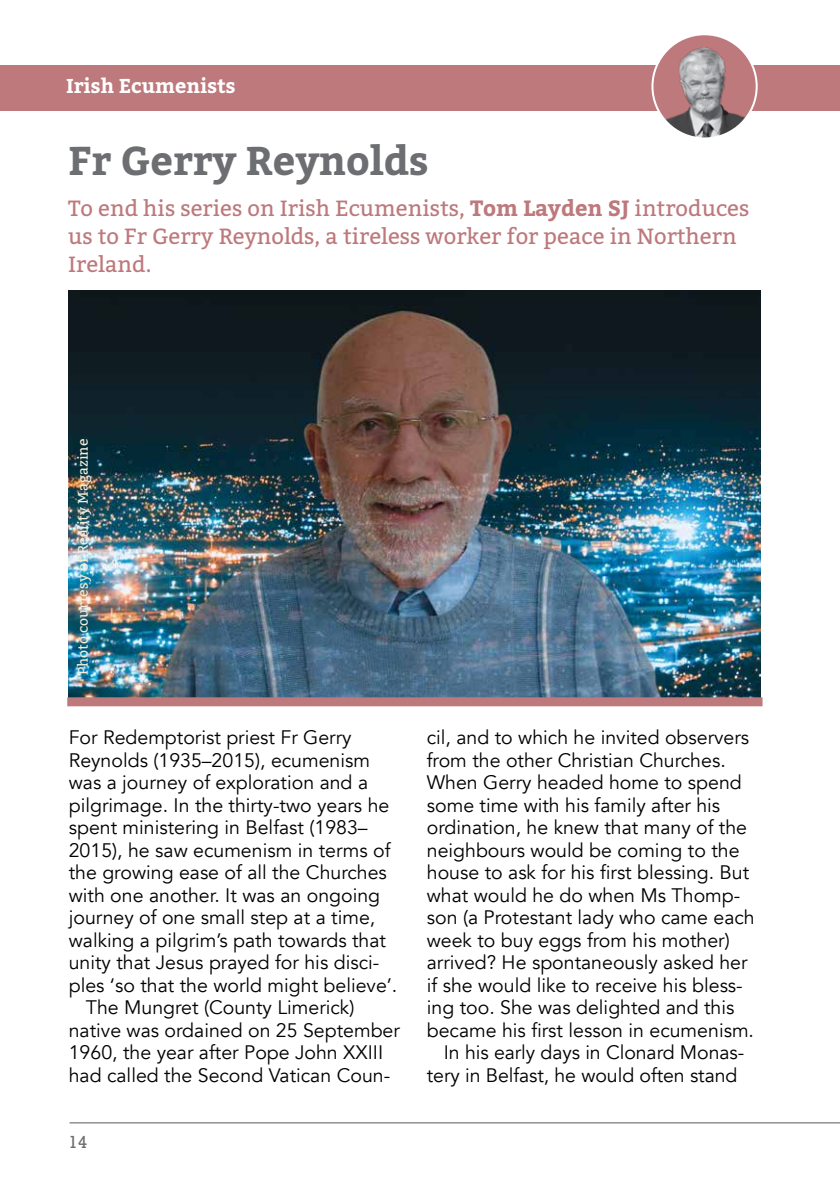
<style>
.page{position:relative;width:840px;height:1191px;background:#fff}
.page>*{position:absolute;margin:0;border:0;box-sizing:border-box;transform-origin:0 0}
.t1{font:700 40px "Bitter";color:#6d6e71}
.t2{font:22px/28px "Bitter";color:#bd797c}
.t3{font:700 20px "Bitter";color:#fff}
.t4{font:19.6px "Avenir";color:#000}
.t5{font:18px "Rockwell";color:#6d6e71}
.t6{font:14px "Bitter";color:#f1eeda}
.s1{font-weight:700}
</style>
<div class="page">
<div style="left:0;top:65px;width:839px;height:46px;background:#bd797c"></div>
<hr style="left:69px;top:1122px;width:770px;height:1px;background:#58595b">
<svg style="left:652px;top:34px;width:104px;height:104px"></svg>
<img style="left:654px;top:43px;width:102px;height:93px">
<div style="left:651px;top:33px;width:106px;height:106px;border:2px solid #fff;border-radius:50%"></div>
<img style="left:68px;top:291px;width:692px;height:406px">
<div style="left:67px;top:697px;width:695px;height:9px;background:#bd797c"></div>
<p class="t3" style="left:66px;top:73px;width:171px">Irish Ecumenists</p>
<h1 class="t1" style="left:68px;top:135px;width:362px">Fr Gerry Reynolds</h1>
<p class="t2" style="left:68px;top:195px;width:682px">To end his series on Irish Ecumenists, <span class="s1">Tom Layden SJ</span> introduces us to Fr Gerry Reynolds, a tireless worker for peace in Northern<br>Ireland.</p>
<p class="t6" style="left:74px;top:675px;width:237px;rotate:-90deg">Photo courtesy of Reality Magazine</p>
<p class="t4" style="left:69px;top:725px;width:284px">For Redemptorist priest Fr Gerry</p>
<p class="t4" style="left:69px;top:748px;width:302px">Reynolds (1935–2015), ecumenism</p>
<p class="t4" style="left:69px;top:770px;width:301px">was a journey of exploration and a</p>
<p class="t4" style="left:69px;top:793px;width:322px">pilgrimage. In the thirty-two years he</p>
<p class="t4" style="left:69px;top:815px;width:300px">spent ministering in Belfast (1983–</p>
<p class="t4" style="left:69px;top:838px;width:323px">2015), he saw ecumenism in terms of</p>
<p class="t4" style="left:69px;top:860px;width:319px">the growing ease of all the Churches</p>
<p class="t4" style="left:69px;top:883px;width:313px">with one another. It was an ongoing</p>
<p class="t4" style="left:69px;top:905px;width:308px">journey of one small step at a time,</p>
<p class="t4" style="left:69px;top:928px;width:318px">walking a pilgrim’s path towards that</p>
<p class="t4" style="left:69px;top:950px;width:312px">unity that Jesus prayed for his disci-</p>
<p class="t4" style="left:69px;top:973px;width:330px">ples ‘so that the world might believe’.</p>
<p class="t4" style="left:86px;top:995px;width:270px">The Mungret (County Limerick)</p>
<p class="t4" style="left:69px;top:1018px;width:332px">native was ordained on 25 September</p>
<p class="t4" style="left:69px;top:1040px;width:316px">1960, the year after Pope John XXIII</p>
<p class="t4" style="left:69px;top:1063px;width:323px">had called the Second Vatican Coun-</p>
<p class="t5" style="left:68px;top:1131px;width:21px">14</p>
<p class="t4" style="left:426px;top:725px;width:324px">cil, and to which he invited observers</p>
<p class="t4" style="left:426px;top:748px;width:300px">from the other Christian Churches.</p>
<p class="t4" style="left:426px;top:770px;width:316px">When Gerry headed home to spend</p>
<p class="t4" style="left:426px;top:793px;width:295px">some time with his family after his</p>
<p class="t4" style="left:426px;top:815px;width:321px">ordination, he knew that many of the</p>
<p class="t4" style="left:426px;top:838px;width:314px">neighbours would be coming to the</p>
<p class="t4" style="left:426px;top:860px;width:324px">house to ask for his first blessing. But</p>
<p class="t4" style="left:426px;top:883px;width:315px">what would he do when Ms Thomp-</p>
<p class="t4" style="left:426px;top:905px;width:329px">son (a Protestant lady who came each</p>
<p class="t4" style="left:426px;top:928px;width:304px">week to buy eggs from his mother)</p>
<p class="t4" style="left:426px;top:950px;width:322px">arrived? He spontaneously asked her</p>
<p class="t4" style="left:426px;top:973px;width:317px">if she would like to receive his bless-</p>
<p class="t4" style="left:426px;top:995px;width:309px">ing too. She was delighted and this</p>
<p class="t4" style="left:426px;top:1018px;width:328px">became his first lesson in ecumenism.</p>
<p class="t4" style="left:443px;top:1040px;width:302px">In his early days in Clonard Monas-</p>
<p class="t4" style="left:426px;top:1063px;width:312px">tery in Belfast, he would often stand</p>
</div>
